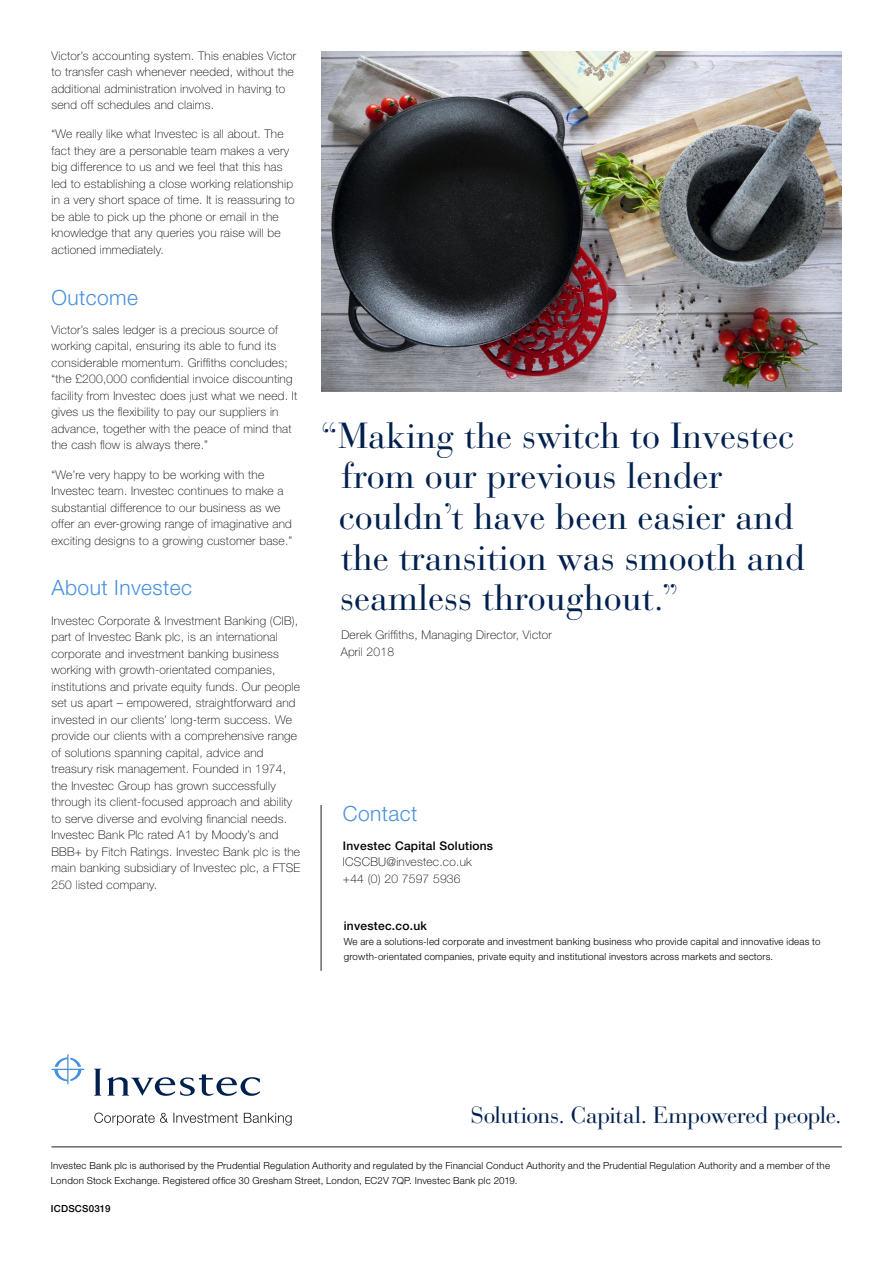
<style>
.page{position:relative;width:893px;height:1263px;background:#fff}
.page>*{position:absolute;margin:0;border:0;box-sizing:border-box;transform-origin:0 0}
.Quote_Copy{font:36px/40.5px "Bauer Bodoni Std";color:#00204e}
.t1{font:23.25px "Bauer Bodoni Std";letter-spacing:-.02em;color:#00204e}
.Body_Heading{font:300 21px "Helvetica Neue LT Std";letter-spacing:.02em;color:#4891dc}
.Body_Copy{font:100 12px/16.5px "Helvetica Neue LT Std";letter-spacing:.02em;color:#000}
.Quote_Name_Copy{font:100 12px/16.5px "Helvetica Neue LT Std";letter-spacing:.02em;color:#000}
.Contact_Copy{font:100 12px/16.5px "Helvetica Neue LT Std";letter-spacing:.02em;color:#000}
.Contact_Name_Surname{font:500 12px "Helvetica Neue LT Std";letter-spacing:.02em;color:#000}
.Website_Copy{font:500 12px "Helvetica Neue LT Std";letter-spacing:.02em;color:#000}
.Disclaimer_Copy{font:300 9.75px/15px "Helvetica Neue LT Std";letter-spacing:.02em;color:#000}
.Disclaimer_Copy-2{font:500 9.75px "Helvetica Neue LT Std";letter-spacing:.02em;color:#000}
</style>
<div class="page">
<img style="left:322px;top:51px;width:520px;height:341px">
<svg style="left:51px;top:1054px;width:33px;height:30px"></svg>
<svg style="left:94px;top:1069px;width:166px;height:27px"></svg>
<svg style="left:94px;top:1112px;width:198px;height:13px"></svg>
<hr style="left:51px;top:1146px;width:791px;height:1px;background:#231f20">
<hr style="left:321px;top:805px;width:1px;height:166px;background:#231f20">
<p class="Body_Copy" style="left:51px;top:47px;width:246px">Victor’s accounting system. This enables Victor to transfer cash whenever needed, without the additional administration involved in having to send off schedules and claims.</p>
<p class="Body_Copy" style="left:51px;top:126px;width:245px">“We really like what Investec is all about. The fact they are a personable team makes a very big difference to us and we feel that this has led to establishing a close working relationship in a very short space of time. It is reassuring to be able to pick up the phone or email in the knowledge that any queries you raise will be actioned immediately.</p>
<p class="Body_Heading" style="left:51px;top:284px;width:88px">Outcome</p>
<p class="Body_Copy" style="left:51px;top:321px;width:247px">Victor’s sales ledger is a precious source of working capital, ensuring its able to fund its considerable momentum. Griffiths concludes; “the £200,000 confidential invoice discounting facility from Investec does just what we need. It gives us the flexibility to pay our suppliers in advance, together with the peace of mind that the cash flow is always there.”</p>
<p class="Body_Copy" style="left:51px;top:466px;width:242px">“We’re very happy to be working with the Investec team. Investec continues to make a substantial difference to our business as we offer an ever-growing range of imaginative and exciting designs to a growing customer base.”</p>
<p class="Body_Heading" style="left:51px;top:575px;width:142px">About Investec</p>
<p class="Body_Copy" style="left:51px;top:612px;width:250px">Investec Corporate &amp; Investment Banking (CIB), part of Investec Bank plc, is an international corporate and investment banking business working with growth-orientated companies, institutions and private equity funds. Our people set us apart – empowered, straightforward and invested in our clients’ long-term success. We provide our clients with a comprehensive range of solutions spanning capital, advice and treasury risk management. Founded in 1974, the Investec Group has grown successfully through its client-focused approach and ability to serve diverse and evolving financial needs.<br>Investec Bank Plc rated A1 by Moody’s and BBB+ by Fitch Ratings. Investec Bank plc is the main banking subsidiary of Investec plc, a FTSE 250 listed company.</p>
<p class="Quote_Copy" style="left:339px;top:416px;width:467px;text-indent:-19px">“Making the switch to Investec from our previous lender couldn’t have been easier and the transition was smooth and seamless throughout.”</p>
<p class="Quote_Name_Copy" style="left:341px;top:627px;width:213px">Derek Griffiths, Managing Director, Victor<br>April 2018</p>
<p class="Body_Heading" style="left:343px;top:800px;width:76px">Contact</p>
<p class="Contact_Name_Surname" style="left:343px;top:838px;width:152px">Investec Capital Solutions</p>
<p class="Contact_Copy" style="left:343px;top:854px;width:130px">ICSCBU@investec.co.uk +44 (0) 20 7597 5936</p>
<p class="Website_Copy" style="left:344px;top:919px;width:85px">investec.co.uk</p>
<p class="Disclaimer_Copy" style="left:344px;top:934px;width:478px">We are a solutions-led corporate and investment banking business who provide capital and innovative ideas to growth-orientated companies, private equity and institutional investors across markets and sectors.</p>
<p class="t1" style="left:471px;top:1101px;width:372px">Solutions. Capital. Empowered people.</p>
<p class="Disclaimer_Copy" style="left:51px;top:1158px;width:781px">Investec Bank plc is authorised by the Prudential Regulation Authority and regulated by the Financial Conduct Authority and the Prudential Regulation Authority and a member of the<br>London Stock Exchange. Registered office 30 Gresham Street, London, EC2V 7QP. Investec Bank plc 2019.</p>
<p class="Disclaimer_Copy-2" style="left:51px;top:1203px;width:61px">ICDSCS0319</p>
</div>
